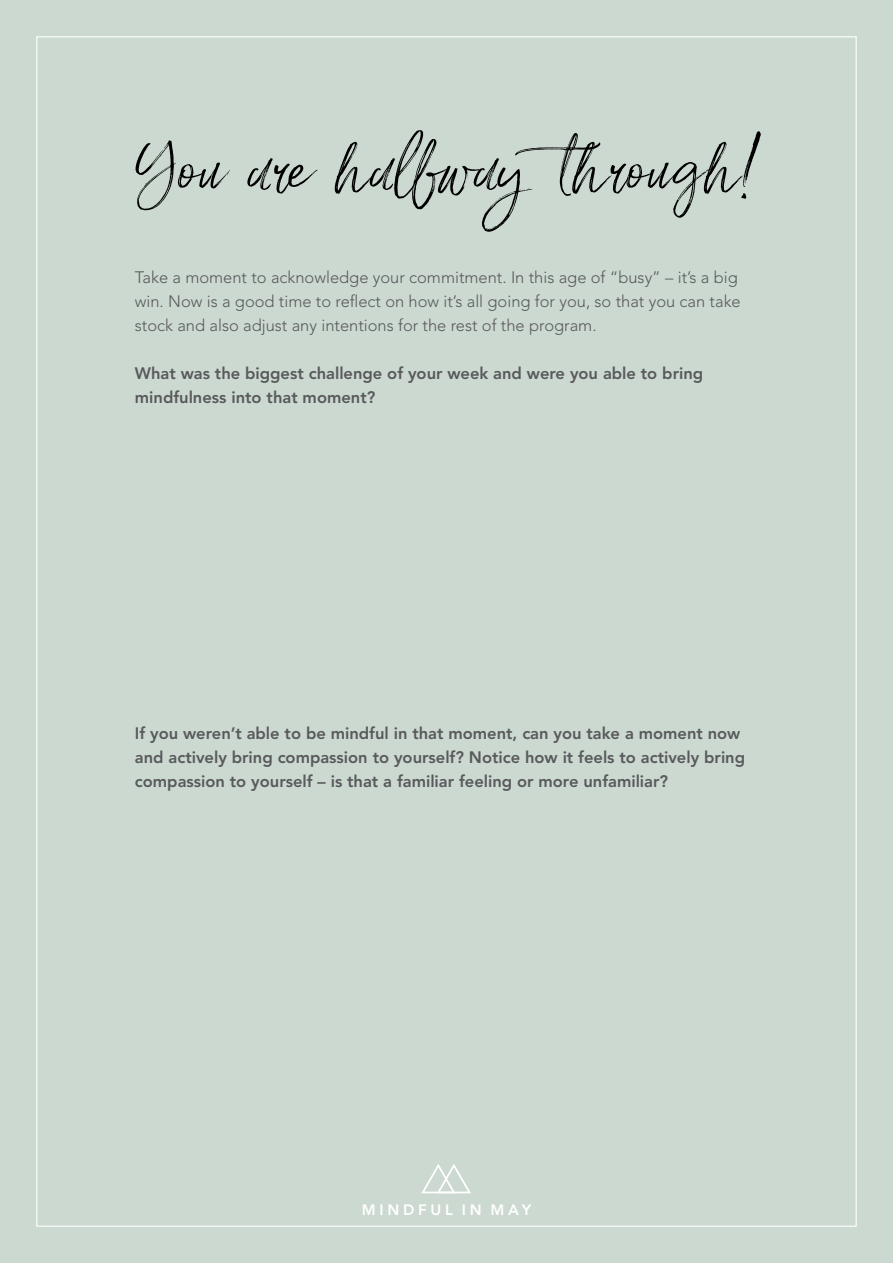
<style>
.page{position:relative;width:893px;height:1263px;background:#ccd9d1}
.page>*{position:absolute;margin:0;border:0;box-sizing:border-box;transform-origin:0 0}
.t1{font:64.5px "Saturday Script Oblique Alt 2";color:#000}
.t2{font:800 16.5px/24px "Avenir";color:#58595b}
.t3{font:300 16.5px/24px "Avenir";color:#58595b}
.t4{font:800 15px "Avenir";letter-spacing:.25em;color:#fff}
</style>
<div class="page">
<svg style="left:421px;top:1164px;width:50px;height:30px"></svg>
<h1 class="t1" style="left:135px;top:129px;width:625px">You are halfway through!</h1>
<p class="t3" style="left:135px;top:265px;width:607px">Take a moment to acknowledge your commitment. In this age of “busy” – it’s a big win. Now is a good time to reflect on how it’s all going for you, so that you can take stock and also adjust any intentions for the rest of the program.</p>
<p class="t2" style="left:135px;top:361px;width:570px">What was the biggest challenge of your week and were you able to bring mindfulness into that moment?</p>
<p class="t2" style="left:135px;top:721px;width:612px">If you weren’t able to be mindful in that moment, can you take a moment now and actively bring compassion to yourself? Notice how it feels to actively bring compassion to yourself – is that a familiar feeling or more unfamiliar?</p>
<p class="t4" style="left:362px;top:1200px;width:171px">MINDFUL IN MAY</p>
</div>
